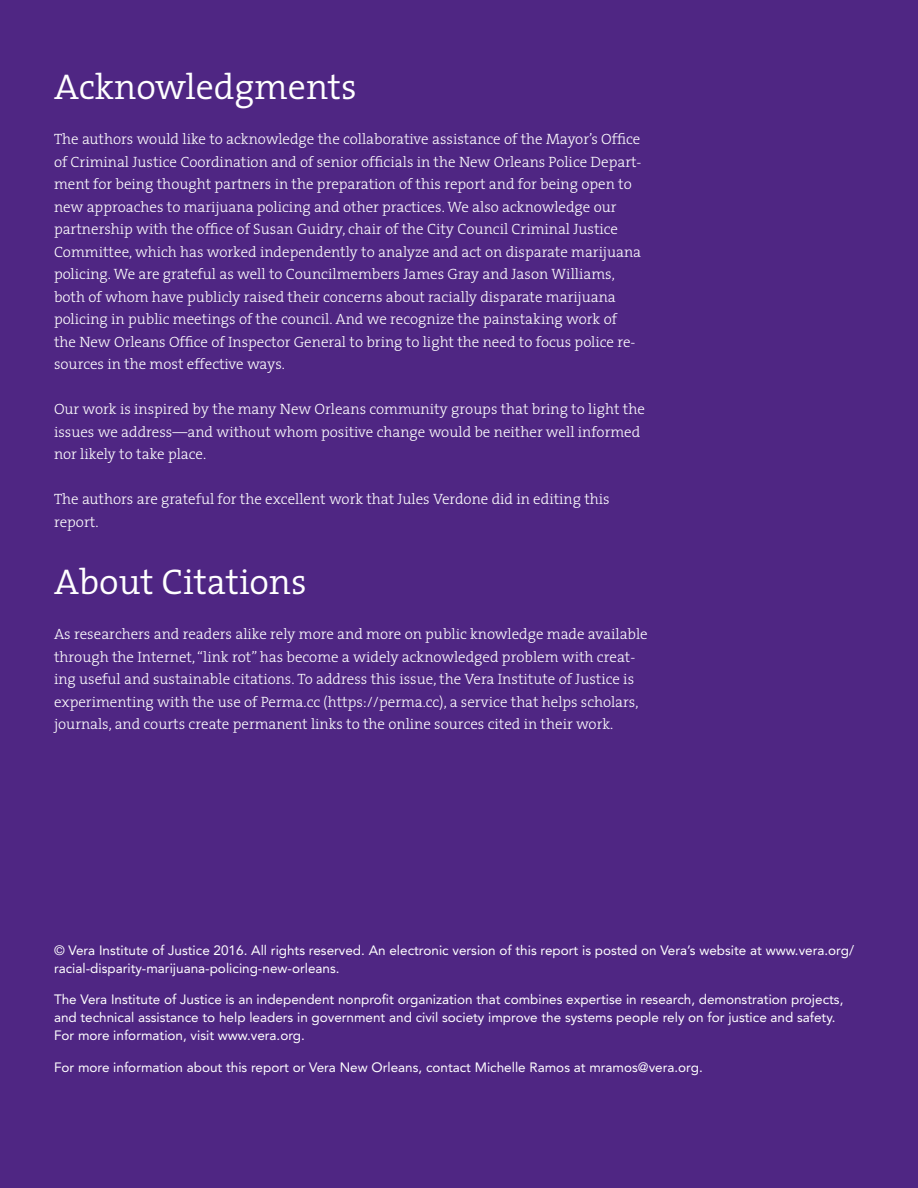
<style>
.page{position:relative;width:918px;height:1188px;background:#4f2683}
.page>*{position:absolute;margin:0;border:0;box-sizing:border-box;transform-origin:0 0}
.t1{font:300 36px "The Serif";color:#fff}
.t2{font:300 15px/22.5px "The Serif";color:#fff}
.t3{font:13.5px/18px "Avenir LT Std";color:#fff}
</style>
<div class="page">
<h1 class="t1" style="left:54px;top:64px;width:304px">Acknowledgments</h1>
<p class="t2" style="left:54px;top:128px;width:589px">The authors would like to acknowledge the collaborative assistance of the Mayor’s Office of Criminal Justice Coordination and of senior officials in the New Orleans Police Depart&shy;ment for being thought partners in the preparation of this report and for being open to new approaches to marijuana policing and other practices. We also acknowledge our partnership with the office of Susan Guidry, chair of the City Council Criminal Justice Committee, which has worked independently to analyze and act on disparate marijuana policing. We are grateful as well to Councilmembers James Gray and Jason Williams, both of whom have publicly raised their concerns about racially disparate marijuana policing in public meetings of the council. And we recognize the painstaking work of the New Orleans Office of Inspector General to bring to light the need to focus police re&shy;sources in the most effective ways.</p>
<p class="t2" style="left:54px;top:398px;width:592px">Our work is inspired by the many New Orleans community groups that bring to light the issues we address—and without whom positive change would be neither well informed nor likely to take place.</p>
<p class="t2" style="left:54px;top:488px;width:557px">The authors are grateful for the excellent work that Jules Verdone did in editing this report.</p>
<h1 class="t1" style="left:54px;top:559px;width:254px">About Citations</h1>
<p class="t2" style="left:54px;top:623px;width:595px">As researchers and readers alike rely more and more on public knowledge made available through the Internet, “link rot” has become a widely acknowledged problem with creat&shy;ing useful and sustainable citations. To address this issue, the Vera Institute of Justice is experimenting with the use of Perma.cc (https://perma.cc), a service that helps scholars, journals, and courts create permanent links to the online sources cited in their work.</p>
<p class="t3" style="left:54px;top:941px;width:802px">© Vera Institute of Justice 2016. All rights reserved. An electronic version of this report is posted on Vera’s website at www.vera.org/ racial-disparity-marijuana-policing-new-orleans.</p>
<p class="t3" style="left:54px;top:991px;width:791px">The Vera Institute of Justice is an independent nonprofit organization that combines expertise in research, demonstration projects, and technical assistance to help leaders in government and civil society improve the systems people rely on for justice and safety.<br>For more information, visit www.vera.org.</p>
<p class="t3" style="left:54px;top:1058px;width:650px">For more information about this report or Vera New Orleans, contact Michelle Ramos at mramos@vera.org.</p>
</div>
